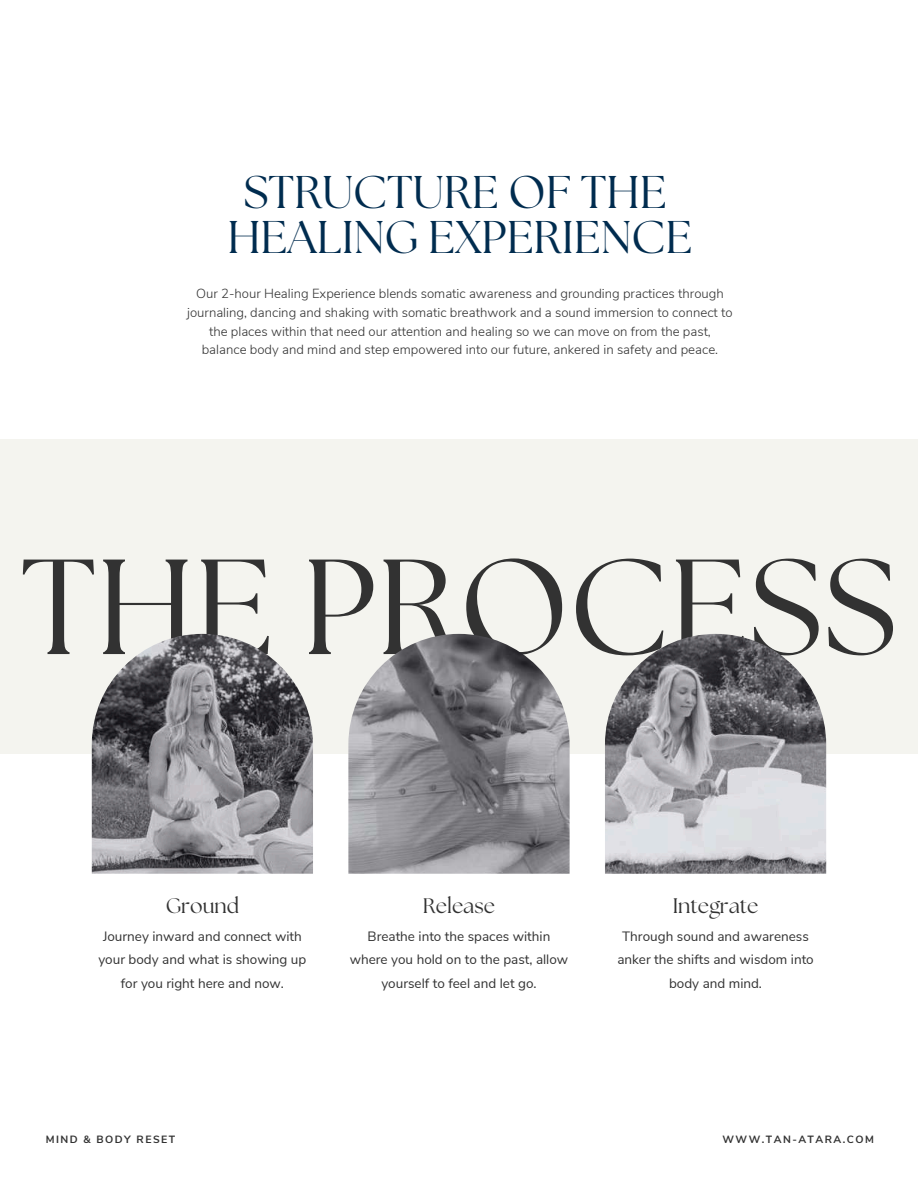
<style>
.page{position:relative;width:918px;height:1188px;background:#fff}
.page>*{position:absolute;margin:0;border:0;box-sizing:border-box;transform-origin:0 0}
.t1{font:135px "The Seasons";color:#323232}
.t2{font:45.75px/45px "The Seasons";color:#002c4f;text-align:center}
.t3{font:21px "The Seasons";color:#323232}
.t4{font:13.5px/23.7px "Nunito Sans";color:#323232;text-align:center}
.t5{font:300 13.2px/18.6px "Nunito Sans";color:#323232;text-align:center}
.t6{font:700 10.5px "Nunito Sans";letter-spacing:.14em;color:#323232}
</style>
<div class="page">
<div style="left:0;top:439px;width:918px;height:315px;background:#f4f4ef"></div>
<img style="left:92px;top:634px;width:221px;height:240px">
<img style="left:348px;top:634px;width:222px;height:240px">
<img style="left:605px;top:634px;width:221px;height:240px">
<h2 class="t2" style="left:227px;top:169px;width:466px">STRUCTURE OF THE<br>HEALING EXPERIENCE</h2>
<p class="t5" style="left:187px;top:284px;width:547px">Our 2-hour Healing Experience blends somatic awareness and grounding practices through journaling, dancing and shaking with somatic breathwork and a sound immersion to connect to the places within that need our attention and healing so we can move on from the past, balance body and mind and step empowered into our future, ankered in safety and peace.</p>
<h1 class="t1" style="left:21px;top:518px;width:878px">THE PROCESS</h1>
<h3 class="t3" style="left:166px;top:892px;width:75px">Ground</h3>
<p class="t4" style="left:98px;top:923px;width:210px">Journey inward and connect with your body and what is showing up for you right here and now.</p>
<h3 class="t3" style="left:423px;top:892px;width:74px">Release</h3>
<p class="t4" style="left:350px;top:923px;width:220px">Breathe into the spaces within where you hold on to the past, allow yourself to feel and let go.</p>
<h3 class="t3" style="left:673px;top:892px;width:87px">Integrate</h3>
<p class="t4" style="left:617px;top:923px;width:198px">Through sound and awareness anker the shifts and wisdom into body and mind.</p>
<p class="t6" style="left:46px;top:1131px;width:131px">MIND &amp; BODY RESET</p>
<p class="t6" style="left:722px;top:1131px;width:153px">WWW.TAN-ATARA.COM</p>
</div>
